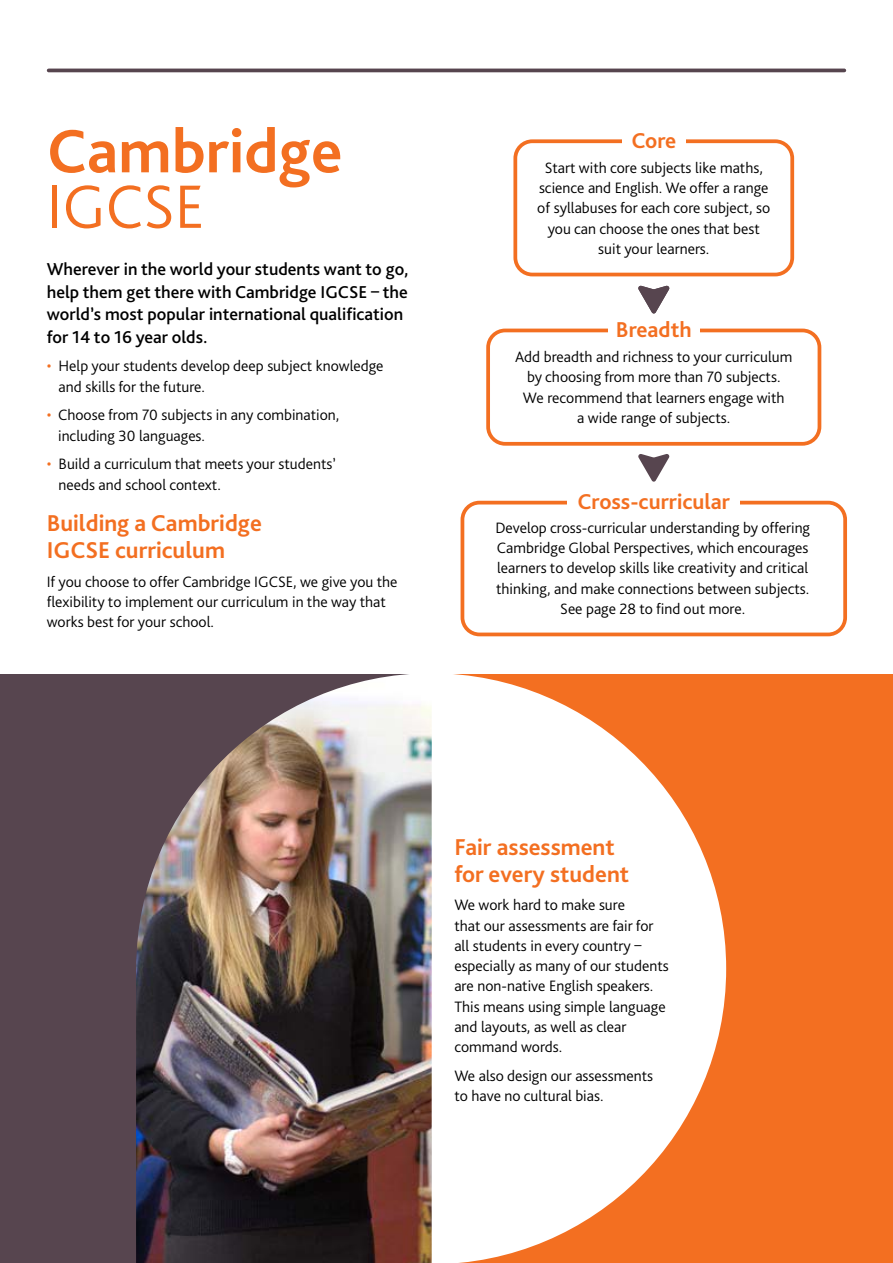
<style>
.page{position:relative;width:893px;height:1263px;background:#fff}
.page>*{position:absolute;margin:0;border:0;box-sizing:border-box;transform-origin:0 0}
.t1{font:700 63.9px/55.5px "Bliss Pro";color:#f36f21}
.t2{font:700 24px/27px "Bliss Pro";color:#f36f21}
.t3{font:700 22.5px "Bliss Pro";color:#f36f21}
.t4{font:500 18px/22.5px "Bliss Pro";color:#000}
.t5{font:300 15.75px/20.2px "Bliss Pro";color:#000}
.s1{font-weight:300}
.s2{color:#f36f21}
</style>
<div class="page">
<div style="left:432px;top:674px;width:461px;height:589px;background:#f36f21"></div>
<div style="left:0;top:674px;width:432px;height:589px;background:#57454f"></div>
<svg style="left:432px;top:674px;width:294px;height:589px;fill:#fff"></svg>
<img style="left:136px;top:674px;width:296px;height:589px">
<hr style="left:49px;top:69px;width:795px;height:3px;background:#57454f">
<div style="left:513px;top:139px;width:281px;height:137px;border:4px solid #f36f21;border-radius:17px"></div>
<div style="left:486px;top:329px;width:335px;height:117px;border:4px solid #f36f21;border-radius:17px"></div>
<div style="left:461px;top:501px;width:386px;height:135px;border:4px solid #f36f21;border-radius:17px"></div>
<div style="left:622px;top:130px;width:64px;height:22px;background:#fff"></div>
<div style="left:608px;top:320px;width:91px;height:22px;background:#fff"></div>
<div style="left:568px;top:491px;width:172px;height:22px;background:#fff"></div>
<svg style="left:638px;top:285px;width:31px;height:28px"></svg>
<svg style="left:638px;top:454px;width:31px;height:28px"></svg>
<p class="t1" style="left:47px;top:123px;width:297px">Cambridge<br><span class="s1">IGCSE</span></p>
<p class="t4" style="left:47px;top:258px;width:363px">Wherever in the world your students want to go, help them get there with Cambridge IGCSE – the world’s most popular international qualification for 14 to 16 year olds.</p>
<p class="t5" style="left:59px;top:356px;width:326px;text-indent:-12px"><span class="s2">•</span> Help your students develop deep subject knowledge and skills for the future.</p>
<p class="t5" style="left:58px;top:405px;width:283px;text-indent:-11px"><span class="s2">•</span> Choose from 70 subjects in any combination, including 30 languages.</p>
<p class="t5" style="left:59px;top:454px;width:279px;text-indent:-12px"><span class="s2">•</span> Build a curriculum that meets your students’ needs and school context.</p>
<p class="t2" style="left:47px;top:510px;width:217px">Building a Cambridge<br>IGCSE curriculum</p>
<p class="t5" style="left:47px;top:571px;width:352px">If you choose to offer Cambridge IGCSE, we give you the flexibility to implement our curriculum in the way that works best for your school.</p>
<p class="t3" style="left:631px;top:127px;width:46px">Core</p>
<p class="t5" style="left:537px;top:157px;width:234px;text-align:center">Start with core subjects like maths, science and English. We offer a range of syllabuses for each core subject, so you can choose the ones that best suit your learners.</p>
<p class="t3" style="left:616px;top:315px;width:77px">Breadth</p>
<p class="t5" style="left:515px;top:347px;width:279px;text-align:center">Add breadth and richness to your curriculum by choosing from more than 70 subjects.<br>We recommend that learners engage with<br>a wide range of subjects.</p>
<p class="t3" style="left:577px;top:487px;width:154px">Cross-curricular</p>
<p class="t5" style="left:495px;top:517px;width:316px;text-align:center">Develop cross-curricular understanding by offering Cambridge Global Perspectives, which encourages learners to develop skills like creativity and critical thinking, and make connections between subjects.<br>See page 28 to find out more.</p>
<p class="t2" style="left:454px;top:833px;width:176px">Fair assessment for every student</p>
<p class="t5" style="left:454px;top:895px;width:216px">We work hard to make sure<br>that our assessments are fair for all students in every country – especially as many of our students are non-native English speakers.<br>This means using simple language and layouts, as well as clear command words.</p>
<p class="t5" style="left:454px;top:1065px;width:200px">We also design our assessments to have no cultural bias.</p>
</div>
